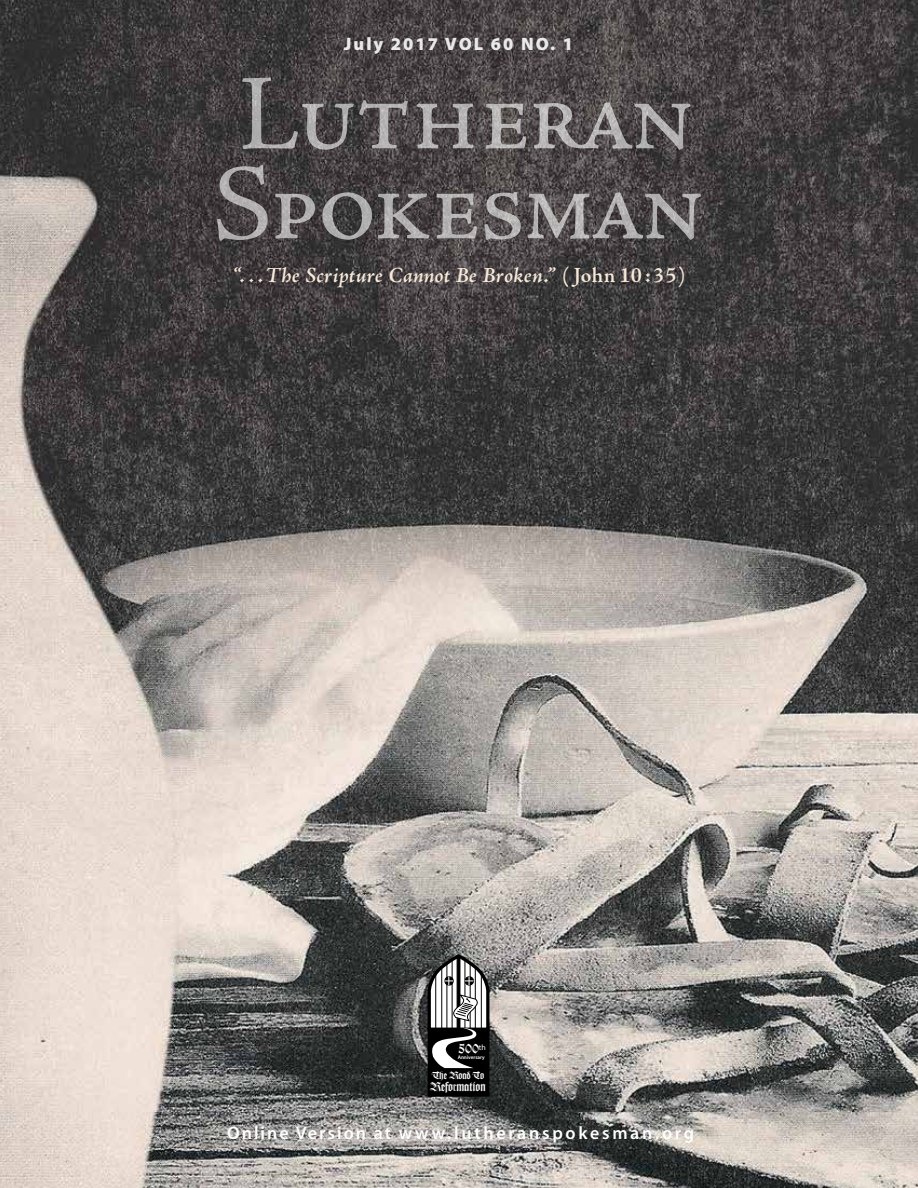
<style>
.page{position:relative;width:918px;height:1188px;background:#fff}
.page>*{position:absolute;margin:0;border:0;box-sizing:border-box;transform-origin:0 0}
.t1{font:italic 600 21.75px "Adobe Jenson Pro";letter-spacing:.015em;color:#f8eada}
.t2{font:600 18px "Myriad Pro";letter-spacing:.15em;color:#fff}
.t3{font:900 18px "Myriad Pro";letter-spacing:.11em;color:#fff}
.t4{font:15.75px "Tudor SSK";color:#fff}
.t5{font:12.6px "Tudor SSK";letter-spacing:-.02em;color:#fff;scale:1.13 1}
.t6{font:10.65px "Tudor SSK";letter-spacing:-.01em;color:#fff;scale:1.13 1}
.t7{font:600 5.25px "Myriad Pro";color:#fff}
.s1{font-style:normal}
</style>
<div class="page">
<img style="left:0;top:0;width:918px;height:1113px">
<div style="left:429px;top:1031px;width:59px;height:64px;background:#000"></div>
<div style="left:428px;top:1029px;width:61px;height:68px;border:3px solid #000"></div>
<svg style="left:426px;top:954px;width:66px;height:114px"></svg>
<svg style="left:242px;top:77px;width:449px;height:73px;background:#605c5d"></svg>
<svg style="left:217px;top:165px;width:484px;height:76px;background:#615c5d"></svg>
<img style="left:0;top:1113px;width:918px;height:75px">
<p class="t3" style="left:344px;top:33px;width:231px">July 2017 VOL 60 NO. 1</p>
<p class="t1" style="left:232px;top:263px;width:455px">“. . .The Scripture Cannot Be Broken.” <span class="s1">( John 10 :35)</span></p>
<p class="t4" style="left:458px;top:1039px;width:29px">500<sup>th</sup></p>
<p class="t7" style="left:458px;top:1054px;width:29px">Anniversary</p>
<p class="t6" style="left:432px;top:1069px;width:48px">The RoadTo</p>
<p class="t5" style="left:430px;top:1079px;width:51px">Reformation</p>
<p class="t2" style="left:227px;top:1123px;width:469px">Online Version at www.lutheranspokesman.org</p>
</div>
